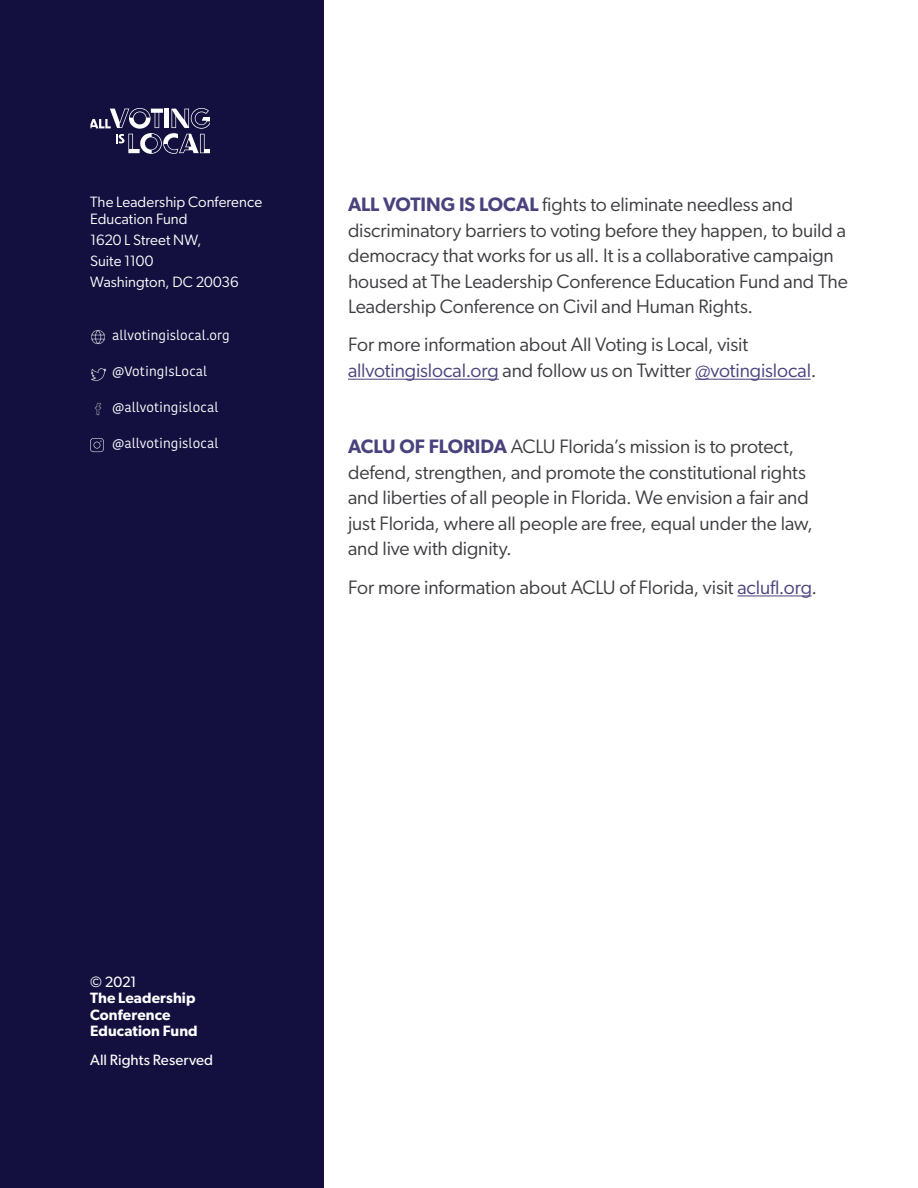
<style>
.page{position:relative;width:918px;height:1188px;background:#fff}
.page>*{position:absolute;margin:0;border:0;box-sizing:border-box;transform-origin:0 0}
.t1{font:19.5px/25.5px "Gibson";letter-spacing:-.005em;color:#3c3c41}
.t2{font:15px/21px "Gibson";color:#fff}
.t3{font:600 15px/16.5px "Gibson";letter-spacing:.005em;color:#fff}
.t4{font:15px "Gibson";letter-spacing:.005em;color:#fff}
.t5{font:13.5px "Kohinoor Devanagari";letter-spacing:.005em;color:#fff}
.s1{font-weight:600;color:#49437d}
.s2{color:#49437d}
</style>
<div class="page">
<hr style="left:348px;top:379px;width:151px;height:1px;background:#49437d">
<hr style="left:695px;top:379px;width:116px;height:1px;background:#49437d">
<hr style="left:737px;top:595px;width:75px;height:1px;background:#49437d">
<div style="left:0;top:0;width:324px;height:1188px;background:#13103f"></div>
<svg style="left:90px;top:108px;width:120px;height:46px"></svg>
<img style="left:91px;top:330px;width:14px;height:14px">
<img style="left:91px;top:368px;width:15px;height:13px">
<img style="left:95px;top:402px;width:7px;height:14px">
<svg style="left:90px;top:438px;width:14px;height:14px"></svg>
<p class="t2" style="left:90px;top:194px;width:173px;line-height:16.5px">The Leadership Conference<br>Education Fund</p>
<p class="t2" style="left:90px;top:229px;width:150px">1620 L Street NW,<br>Suite 1100<br>Washington, DC 20036</p>
<p class="t5" style="left:112px;top:327px;width:119px">allvotingislocal.org</p>
<p class="t5" style="left:112px;top:363px;width:97px">@VotingIsLocal</p>
<p class="t5" style="left:112px;top:399px;width:108px">@allvotingislocal</p>
<p class="t5" style="left:112px;top:435px;width:108px">@allvotingislocal</p>
<p class="t1" style="left:348px;top:191px;width:501px"><span class="s1">ALL VOTING IS LOCAL</span> fights to eliminate needless and discriminatory barriers to voting before they happen, to build a democracy that works for us all. It is a collaborative campaign housed at The Leadership Conference Education Fund and The Leadership Conference on Civil and Human Rights.</p>
<p class="t1" style="left:348px;top:332px;width:470px">For more information about All Voting is Local, visit <span class="s2">allvotingislocal.org</span> and follow us on Twitter <span class="s2">@votingislocal</span>.</p>
<p class="t1" style="left:348px;top:434px;width:466px"><span class="s1">ACLU OF FLORIDA</span> ACLU Florida’s mission is to protect, defend, strengthen, and promote the constitutional rights and liberties of all people in Florida. We envision a fair and just Florida, where all people are free, equal under the law, and live with dignity.</p>
<p class="t1" style="left:348px;top:574px;width:471px">For more information about ACLU of Florida, visit <span class="s2">aclufl.org</span>.</p>
<p class="t4" style="left:90px;top:973px;width:48px">© 2021</p>
<p class="t3" style="left:90px;top:989px;width:109px">The Leadership<br>Conference<br>Education Fund</p>
<p class="t4" style="left:90px;top:1051px;width:124px">All Rights Reserved</p>
</div>
